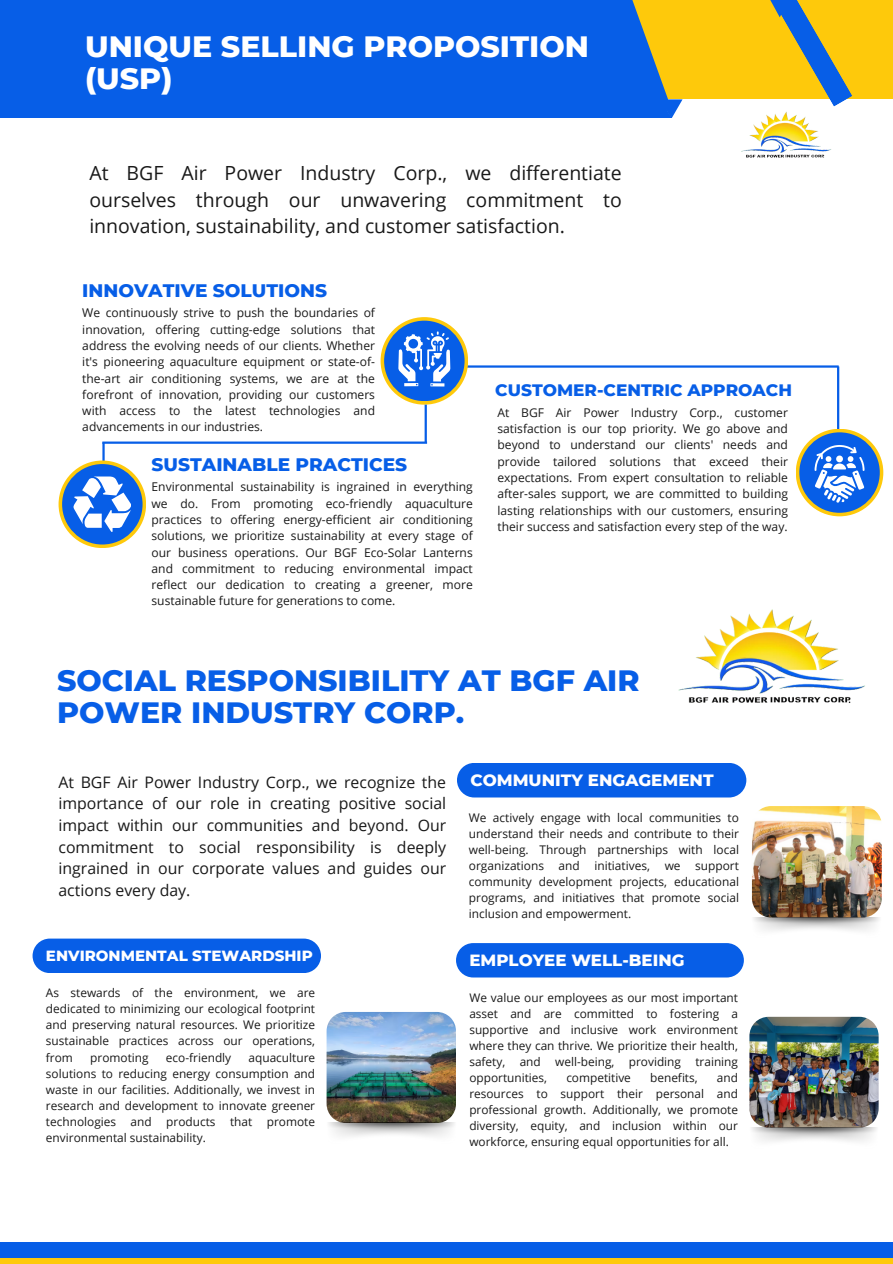
<style>
.page{position:relative;width:893px;height:1264px;background:#fff}
.page>*{position:absolute;margin:0;border:0;box-sizing:border-box;transform-origin:0 0}
.t1{font:800 30px/31.5px "Montserrat";color:#075ee7}
.t2{font:800 30px/31.5px "Montserrat";color:#fff}
.t3{font:19.5px/26.2px "Open Sans";color:#191919;text-align:justify}
.t4{font:800 18.45px "Montserrat";color:#075ee7}
.t5{font:800 16.95px "Montserrat";color:#075ee7}
.t6{font:800 16.65px "Montserrat";color:#fff}
.t7{font:15.9px/21.6px "Open Sans";color:#191919;text-align:justify}
.t8{font:800 15px "Montserrat";color:#fff}
.t9{font:12px/16.4px "Open Sans";color:#191919;text-align:justify}
.t10{font:11.85px/16px "Open Sans";color:#191919;text-align:justify}
</style>
<div class="page">
<div style="left:399px;top:0;width:493px;height:99px;background:#fec90b"></div>
<div style="left:0;top:99px;width:682px;height:19px;background:#075ee7"></div>
<svg style="left:770px;top:0;width:82px;height:107px"></svg>
<div style="left:0;top:0;width:671px;height:110px;background:#075ee7"></div>
<hr style="left:465px;top:365px;width:373px;height:2px;background:#075ee7">
<svg style="left:380px;top:317px;width:88px;height:87px"></svg>
<div style="left:384px;top:321px;width:80px;height:80px;background:#075ee7;border-radius:50%"></div>
<svg style="left:398px;top:331px;width:52px;height:55px"></svg>
<hr style="left:102px;top:441px;width:325px;height:3px;background:#075ee7">
<hr style="left:424px;top:404px;width:3px;height:38px;background:#075ee7">
<hr style="left:102px;top:442px;width:3px;height:40px;background:#075ee7">
<svg style="left:59px;top:460px;width:87px;height:88px"></svg>
<div style="left:62px;top:464px;width:80px;height:80px;background:#075ee7;border-radius:50%"></div>
<svg style="left:73px;top:476px;width:58px;height:55px"></svg>
<hr style="left:837px;top:366px;width:2px;height:67px;background:#075ee7">
<svg style="left:795px;top:429px;width:88px;height:87px"></svg>
<div style="left:799px;top:432px;width:80px;height:81px;background:#075ee7;border-radius:50%"></div>
<svg style="left:814px;top:445px;width:50px;height:57px"></svg>
<div style="left:0;top:1242px;width:892px;height:21px;background:linear-gradient(to right,#fec90b,#fec90b)"></div>
<div style="left:0;top:1241px;width:892px;height:16px;background:#075ee7"></div>
<img style="left:741px;top:111px;width:90px;height:47px">
<div style="left:457px;top:763px;width:289px;height:34px;background:#075ee7;border-radius:17px"></div>
<img style="left:751px;top:806px;width:130px;height:125px">
<div style="left:33px;top:938px;width:288px;height:35px;background:#075ee7;border-radius:17px"></div>
<img style="left:326px;top:1012px;width:130px;height:124px">
<div style="left:456px;top:943px;width:287px;height:34px;background:#075ee7;border-radius:17px"></div>
<img style="left:749px;top:1016px;width:129px;height:125px">
<img style="left:678px;top:609px;width:187px;height:94px">
<h1 class="t2" style="left:85px;top:31px;width:505px">UNIQUE SELLING PROPOSITION (USP)</h1>
<p class="t3" style="left:89px;top:159px;width:534px">At BGF Air Power Industry Corp., we differentiate ourselves through our unwavering commitment to innovation, sustainability, and customer satisfaction.</p>
<p class="t4" style="left:82px;top:279px;width:246px">INNOVATIVE SOLUTIONS</p>
<h3 class="t9" style="left:82px;top:304px;width:294px">We continuously strive to push the boundaries of innovation, offering cutting-edge solutions that address the evolving needs of our clients. Whether it's pioneering aquaculture equipment or state-of&shy;the-art air conditioning systems, we are at the forefront of innovation, providing our customers with access to the latest technologies and advancements in our industries.</h3>
<h2 class="t4" style="left:151px;top:453px;width:257px">SUSTAINABLE PRACTICES</h2>
<p class="t9" style="left:151px;top:478px;width:323px">Environmental sustainability is ingrained in everything we do. From promoting eco-friendly aquaculture practices to offering energy-efficient air conditioning solutions, we prioritize sustainability at every stage of our business operations. Our BGF Eco-Solar Lanterns and commitment to reducing environmental impact reflect our dedication to creating a greener, more sustainable future for generations to come.</p>
<p class="t5" style="left:495px;top:379px;width:298px">CUSTOMER-CENTRIC APPROACH</p>
<h4 class="t9" style="left:497px;top:404px;width:292px">At BGF Air Power Industry Corp., customer satisfaction is our top priority. We go above and beyond to understand our clients' needs and provide tailored solutions that exceed their expectations. From expert consultation to reliable after-sales support, we are committed to building lasting relationships with our customers, ensuring their success and satisfaction every step of the way.</h4>
<p class="t1" style="left:57px;top:664px;width:584px">SOCIAL RESPONSIBILITY AT BGF AIR<br>POWER INDUSTRY CORP.</p>
<h2 class="t7" style="left:58px;top:770px;width:389px">At BGF Air Power Industry Corp., we recognize the importance of our role in creating positive social impact within our communities and beyond. Our commitment to social responsibility is deeply ingrained in our corporate values and guides our actions every day.</h2>
<p class="t6" style="left:470px;top:770px;width:245px">COMMUNITY ENGAGEMENT</p>
<p class="t10" style="left:469px;top:809px;width:271px">We actively engage with local communities to understand their needs and contribute to their well-being. Through partnerships with local organizations and initiatives, we support community development projects, educational programs, and initiatives that promote social inclusion and empowerment.</p>
<h5 class="t8" style="left:46px;top:946px;width:268px">ENVIRONMENTAL STEWARDSHIP</h5>
<h4 class="t10" style="left:46px;top:984px;width:271px">As stewards of the environment, we are dedicated to minimizing our ecological footprint and preserving natural resources. We prioritize sustainable practices across our operations, from</h4>
<h4 class="t10" style="left:90px;top:1048px;width:60px">promoting</h4>
<h4 class="t10" style="left:166px;top:1048px;width:67px">eco-friendly</h4>
<h4 class="t10" style="left:46px;top:1048px;width:271px;text-indent:202px">aquaculture solutions to reducing energy consumption and waste in our facilities. Additionally, we invest in research and development to innovate greener technologies and products that promote environmental sustainability.</h4>
<h6 class="t6" style="left:469px;top:950px;width:216px">EMPLOYEE WELL-BEING</h6>
<h4 class="t10" style="left:469px;top:989px;width:270px">We value our employees as our most important asset and are committed to fostering a supportive and inclusive work environment where they can thrive. We prioritize their health, safety, and well-being, providing training opportunities,</h4>
<h4 class="t10" style="left:566px;top:1069px;width:66px">competitive</h4>
<h4 class="t10" style="left:650px;top:1069px;width:49px">benefits,</h4>
<h4 class="t10" style="left:469px;top:1069px;width:270px;text-indent:247px">and resources to support their personal and professional growth. Additionally, we promote diversity, equity, and inclusion within our workforce, ensuring equal opportunities for all.</h4>
</div>
